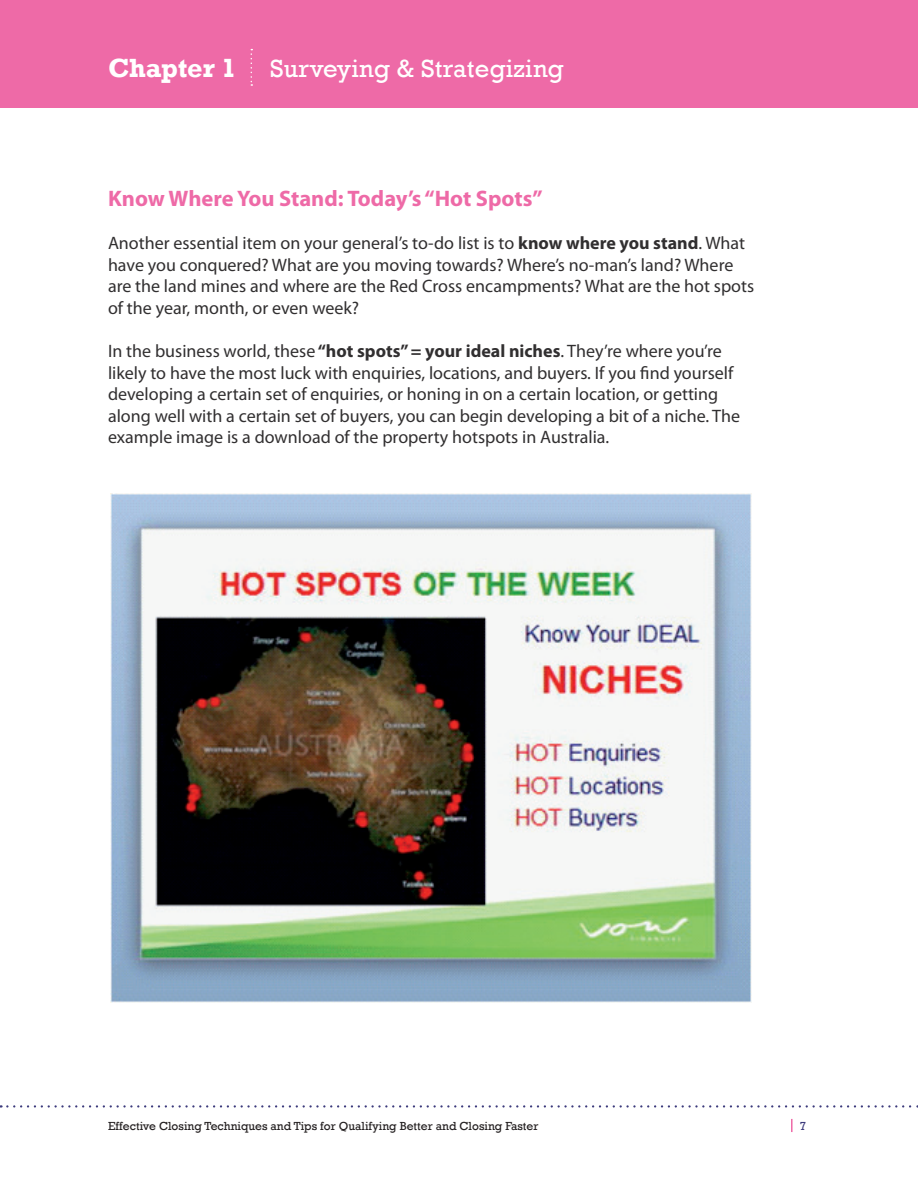
<style>
.page{position:relative;width:918px;height:1188px;background:#fff}
.page>*{position:absolute;margin:0;border:0;box-sizing:border-box;transform-origin:0 0}
.t1{font:25.5px "Rockwell";letter-spacing:.01em;color:#fff}
.t2{font:700 22.5px "Myriad Pro";color:#ee6aa7}
.t3{font:18px/21.6px "Myriad Pro";color:#312f30}
.t4{font:12px "Rockwell";color:#231f20}
.t5{font:12px "Rockwell";color:#3c3a7c}
.s1{font-weight:700;font-size:27px}
.s2{font-weight:700}
</style>
<div class="page">
<div style="left:0;top:0;width:918px;height:108px;background:#ee6aa7"></div>
<svg style="left:791px;top:1119px;width:2px;height:13px"></svg>
<svg style="left:1px;top:1105px;width:917px;height:3px"></svg>
<svg style="left:251px;top:49px;width:1px;height:37px"></svg>
<img style="left:111px;top:494px;width:640px;height:509px">
<h1 class="t1" style="left:108px;top:53px;width:457px"><span class="s1">Chapter 1</span> Surveying &amp; Strategizing</h1>
<p class="t2" style="left:108px;top:184px;width:436px">Know Where You Stand: Today’s “Hot Spots”</p>
<p class="t3" style="left:108px;top:232px;width:648px">Another essential item on your general’s to-do list is to <span class="s2">know where you stand</span>. What have you conquered? What are you moving towards? Where’s no-man’s land? Where are the land mines and where are the Red Cross encampments? What are the hot spots of the year, month, or even week?</p>
<p class="t3" style="left:108px;top:340px;width:634px">In the business world, these <span class="s2">“hot spots” = your ideal niches</span>. They’re where you’re likely to have the most luck with enquiries, locations, and buyers. If you find yourself developing a certain set of enquiries, or honing in on a certain location, or getting along well with a certain set of buyers, you can begin developing a bit of a niche. The example image is a download of the property hotspots in Australia.</p>
<p class="t4" style="left:108px;top:1119px;width:432px">Effective Closing Techniques and Tips for Qualifying Better and Closing Faster</p>
<p class="t5" style="left:800px;top:1119px;width:8px">7</p>
</div>
